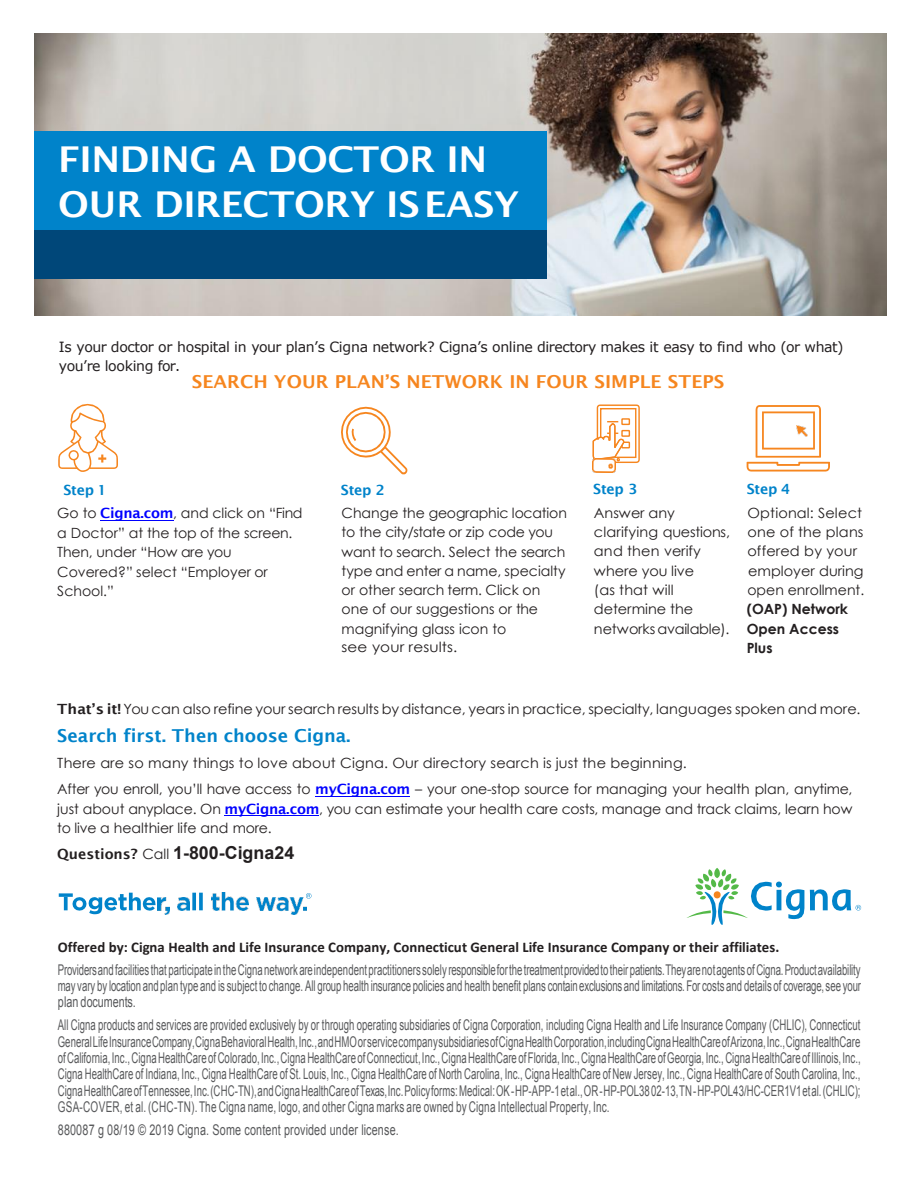
<style>
.page{position:relative;width:918px;height:1188px;background:#fff}
.page>*{position:absolute;margin:0;border:0;box-sizing:border-box;transform-origin:0 0}
.t1{font:600 35.7px/44.4px "Lucida Sans";letter-spacing:-.01em;color:#fff;scale:1.05 1}
.t2{font:600 17.85px "Lucida Sans";letter-spacing:.005em;color:#f6861f;scale:1.04 1}
.t3{font:600 17.85px "Lucida Sans";color:#0083ca}
.t4{font:700 17.85px "Arial";color:#231f20}
.t5{font:14.85px/16.4px "Arial";color:#58595b;scale:.65 1}
.t6{font:14.85px "Arial";letter-spacing:.02em;color:#58595b;scale:.73 1}
.t7{font:14.1px/19.4px "Century Gothic";color:#231f20}
.t8{font:14.1px/19.2px "Verdana";letter-spacing:-.025em;color:#231f20}
.t9{font:600 14.1px "Lucida Sans";letter-spacing:-.015em;color:#0083ca}
.s1{font-family:"Lucida Sans";font-weight:600;color:#00f}
.s2{font-family:"Lucida Sans";font-weight:600;color:#0083ca}
.s3{font-weight:700}
.s4{font-family:"Lucida Sans";font-weight:600}
.s5{font-family:"Lucida Sans";font-weight:600;font-size:14.1px}
.s6{font-family:"Century Gothic";font-weight:400;font-size:14.1px}
.s7{font-family:"Calibri";font-weight:700;color:#231f20}
</style>
<div class="page">
<svg style="left:58px;top:404px;width:60px;height:68px"></svg>
<svg style="left:341px;top:407px;width:66px;height:67px"></svg>
<svg style="left:592px;top:404px;width:48px;height:60px"></svg>
<img style="left:592px;top:459px;width:23px;height:13px">
<svg style="left:747px;top:405px;width:83px;height:67px"></svg>
<svg style="left:64px;top:897px;width:4px;height:13px"></svg>
<svg style="left:59px;top:893px;width:13px;height:4px"></svg>
<svg style="left:72px;top:893px;width:84px;height:21px"></svg>
<img style="left:158px;top:897px;width:11px;height:17px">
<img style="left:178px;top:897px;width:12px;height:14px">
<svg style="left:192px;top:893px;width:4px;height:17px"></svg>
<svg style="left:199px;top:893px;width:4px;height:17px"></svg>
<svg style="left:306px;top:893px;width:5px;height:6px"></svg>
<img style="left:256px;top:897px;width:50px;height:17px">
<svg style="left:687px;top:868px;width:174px;height:57px"></svg>
<hr style="left:100px;top:520px;width:73px;height:1px;background:#00f">
<hr style="left:315px;top:796px;width:95px;height:1px;background:#00f">
<hr style="left:225px;top:815px;width:94px;height:1px;background:#00f">
<img style="left:212px;top:893px;width:36px;height:17px">
<img style="left:35px;top:34px;width:852px;height:281px">
<div style="left:35px;top:229px;width:512px;height:49px;background:#004779"></div>
<div style="left:35px;top:131px;width:512px;height:98px;background:#0083ca"></div>
<p class="t1" style="left:58px;top:137px;width:441px">FINDING A DOCTOR IN<br>OUR DIRECTORY ISEASY</p>
<p class="t8" style="left:59px;top:337px;width:786px">Is your doctor or hospital in your plan’s Cigna network? Cigna’s online directory makes it easy to find who (or what) you’re looking for.</p>
<p class="t2" style="left:192px;top:371px;width:514px">SEARCH YOUR PLAN’S NETWORK IN FOUR SIMPLE STEPS</p>
<p class="t9" style="left:63px;top:481px;width:45px">Step 1</p>
<p class="t9" style="left:341px;top:481px;width:45px">Step 2</p>
<p class="t9" style="left:593px;top:481px;width:46px">Step 3</p>
<p class="t7" style="left:57px;top:503px;width:247px">Go to <span class="s1">Cigna.com</span>, and click on “Find a Doctor” at the top of the screen.<br>Then, under “How are you<br>Covered?” select “Employer or<br>School.”</p>
<p class="t7" style="left:342px;top:503px;width:227px">Change the geographic location to the city/state or zip code you want to search. Select the search type and enter a name, specialty or other search term. Click on one of our suggestions or the magnifying glass icon to<br>see your results.</p>
<p class="t7" style="left:594px;top:503px;width:138px">Answer any clarifying questions, and then verify where you live<br>(as that will determine the networks available).</p>
<p class="t7" style="left:747px;top:477px;width:117px;line-height:24px"><span class="s2">Step 4<br></span>Optional: Select</p>
<p class="t7" style="left:747px;top:522px;width:119px">one of the plans offered by your employer during open enrollment. <span class="s3">(OAP) Network<br>Open Access<br>Plus</span></p>
<p class="t7" style="left:57px;top:699px;width:805px"><span class="s4">That’s it!</span> You can also refine your search results by distance, years in practice, specialty, languages spoken and more.</p>
<p class="t3" style="left:57px;top:725px;width:295px">Search first. Then choose Cigna.</p>
<p class="t7" style="left:57px;top:750px;width:797px;line-height:26.2px">There are so many things to love about Cigna. Our directory search is just the beginning.<br>After you enroll, you’ll have access to <span class="s1">myCigna.com</span> – your one-stop source for managing your health plan, anytime,</p>
<p class="t7" style="left:57px;top:799px;width:797px">just about anyplace. On <span class="s1">myCigna.com</span>, you can estimate your health care costs, manage and track claims, learn how to live a healthier life and more.</p>
<p class="t4" style="left:57px;top:841px;width:238px"><span class="s5">Questions?</span> <span class="s6">Call</span> 1-800-Cigna24</p>
<p class="t5" style="left:58px;top:935px;width:1236px;line-height:23.1px"><span class="s7">Offered by: Cigna Health and Life Insurance Company, Connecticut General Life Insurance Company or their affiliates.<br></span>Providersandfacilities that participate inthe Cignanetwork areindependent practitioners solely responsibleforthetreatmentprovidedtotheir patients.Theyarenotagents ofCigna.Productavailability</p>
<p class="t5" style="left:58px;top:978px;width:1237px">may vary by location and plan type and is subject to change. All group health insurance policies and health benefit plans contain exclusions and limitations.For costs and details of coverage, see your plan documents.</p>
<p class="t5" style="left:58px;top:1017px;width:1237px;text-align:justify">All Cigna products and services are provided exclusively by or through operating subsidiaries of Cigna Corporation, including Cigna Health and Life Insurance Company (CHLIC), Connecticut GeneralLifeInsuranceCompany,CignaBehavioralHealth,Inc.,andHMOorservicecompanysubsidiariesofCignaHealthCorporation,includingCignaHealthCareofArizona,Inc.,CignaHealthCare ofCalifornia, Inc.,Cigna HealthCare ofColorado,Inc.,Cigna HealthCare ofConnecticut,Inc.,Cigna HealthCare ofFlorida, Inc., CignaHealthCare ofGeorgia, Inc.,Cigna HealthCareof Illinois, Inc., Cigna HealthCare of Indiana, Inc., Cigna HealthCare of St. Louis, Inc., Cigna HealthCare of North Carolina, Inc., Cigna HealthCare of New Jersey, Inc., Cigna HealthCare of South Carolina, Inc., CignaHealthCareofTennessee,Inc.(CHC-TN),andCignaHealthCareofTexas,Inc.Policyforms:Medical:OK-HP-APP-1etal.,OR-HP-POL3802-13,TN-HP-POL43/HC-CER1V1etal.(CHLIC); GSA-COVER, et al. (CHC-TN).The Cigna name, logo, and other Cigna marks are owned by Cigna Intellectual Property, Inc.</p>
<p class="t6" style="left:58px;top:1120px;width:469px">880087 g 08/19 © 2019 Cigna. Some content provided under license.</p>
</div>
